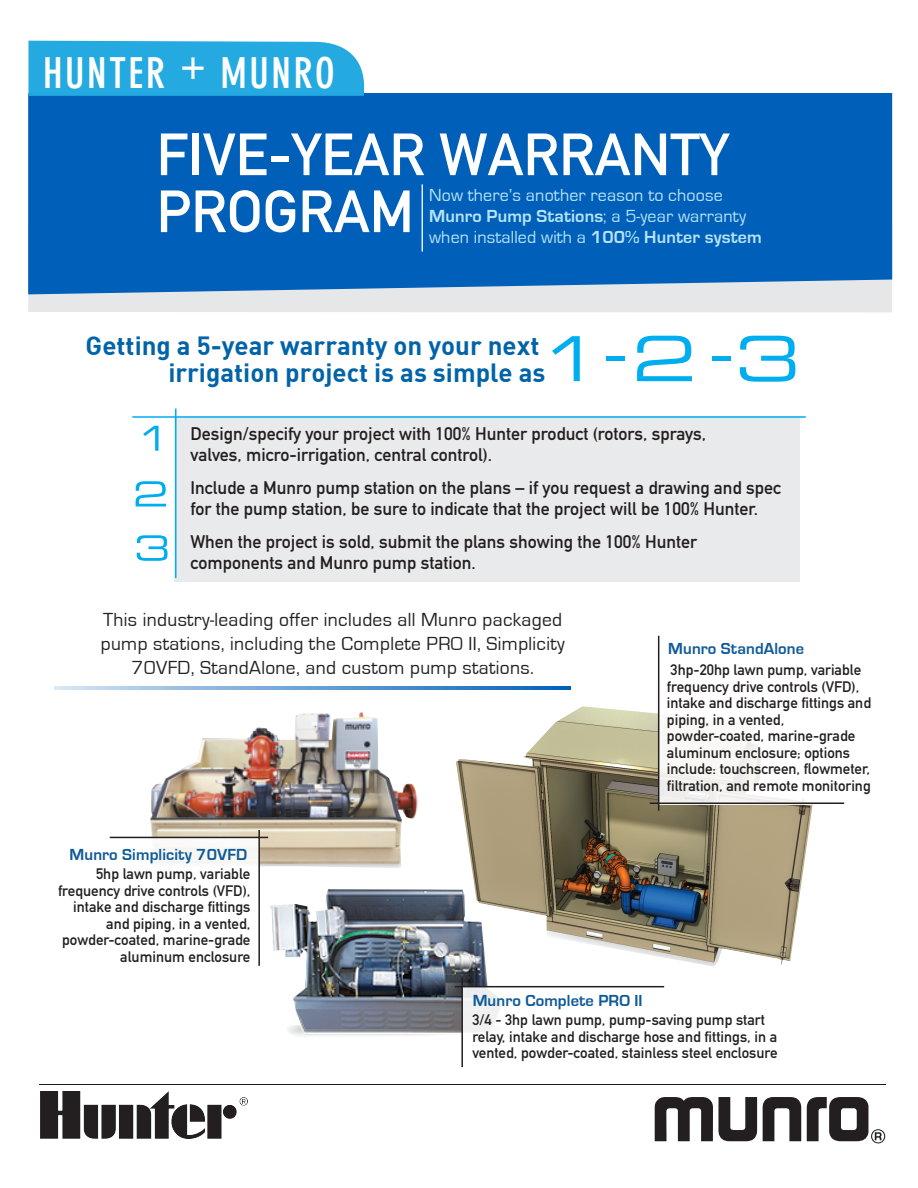
<style>
.page{position:relative;width:918px;height:1188px;background:#fff}
.page>*{position:absolute;margin:0;border:0;box-sizing:border-box;transform-origin:0 0}
.t1{font:58.5px/57px "DIN Mittelschrift LT Alternate";color:#fff}
.t2{font:700 condensed 42px "DIN Neuzeit Grotesk LT";letter-spacing:.06em;color:#fff}
.t3{font:25.8px/27px "DIN Bold";color:#0163a8;text-align:right}
.t4{font:19.5px/24px "Eurostile";letter-spacing:.02em;color:#231f20;text-align:center}
.t5{font:700 18px/21px "DIN Alternate";color:#231f20}
.t6{font:18px/21px "Eurostile";letter-spacing:.01em;color:#b6e4f9}
.t7{font:700 16.5px "Eurostile";letter-spacing:.01em;color:#0f5a98}
.t8{font:700 15px/16.5px "DIN Alternate";color:#231f20}
.s1{font-weight:700}
</style>
<div class="page">
<div style="left:174px;top:417px;width:626px;height:165px;background:#e9eaeb"></div>
<div style="left:28px;top:294px;width:864px;height:18px;background:#e6e7e9"></div>
<div style="left:28px;top:93px;width:864px;height:201px;background:#005fb9"></div>
<hr style="left:39px;top:1084px;width:847px;height:1px;background:#161b1b">
<svg style="left:655px;top:1097px;width:102px;height:44px"></svg>
<svg style="left:763px;top:1097px;width:38px;height:44px"></svg>
<div style="left:28px;top:41px;width:336px;height:55px;background:#24aae1"></div>
<svg style="left:552px;top:336px;width:28px;height:45px"></svg>
<div style="left:606px;top:356px;width:19px;height:5px;background:#00aeef"></div>
<svg style="left:637px;top:336px;width:55px;height:45px"></svg>
<div style="left:712px;top:356px;width:19px;height:5px;background:#00aeef"></div>
<svg style="left:740px;top:336px;width:55px;height:46px"></svg>
<img style="left:148px;top:712px;width:270px;height:156px">
<img style="left:456px;top:706px;width:357px;height:261px">
<img style="left:270px;top:889px;width:243px;height:147px">
<div style="left:3px;top:838px;width:256px;height:111px;background:#fff"></div>
<div style="left:462px;top:987px;width:272px;height:74px;background:#fff"></div>
<div style="left:658px;top:678px;width:213px;height:127px;background:#fff"></div>
<img style="left:40px;top:1092px;width:208px;height:47px">
<hr style="left:422px;top:184px;width:1px;height:68px;background:#fff">
<svg style="left:143px;top:426px;width:16px;height:25px"></svg>
<svg style="left:136px;top:481px;width:30px;height:26px"></svg>
<svg style="left:137px;top:535px;width:31px;height:26px"></svg>
<hr style="left:258px;top:830px;width:2px;height:136px;background:#231f20">
<hr style="left:110px;top:837px;width:158px;height:1px;background:#231f20">
<hr style="left:455px;top:986px;width:209px;height:1px;background:#231f20">
<hr style="left:461px;top:978px;width:2px;height:89px;background:#231f20">
<hr style="left:658px;top:636px;width:1px;height:175px;background:#231f20">
<hr style="left:650px;top:803px;width:194px;height:1px;background:#231f20">
<svg style="left:807px;top:1097px;width:78px;height:46px"></svg>
<hr style="left:54px;top:686px;width:517px;height:3px;background:#005fb9">
<hr style="left:132px;top:416px;width:674px;height:2px;background:#00aeef">
<hr style="left:175px;top:409px;width:2px;height:169px;background:#00aeef">
<h2 class="t2" style="left:43px;top:48px;width:293px">HUNTER + MUNRO</h2>
<h1 class="t1" style="left:157px;top:126px;width:574px">FIVE-YEAR WARRANTY<br>PROGRAM</h1>
<p class="t6" style="left:429px;top:185px;width:334px">Now there’s another reason to choose<br><span class="s1">Munro Pump Stations</span>; a 5-year warranty when installed with a <span class="s1">100% Hunter system</span></p>
<h3 class="t3" style="left:86px;top:331px;width:461px">Getting a 5-year warranty on your next irrigation project is as simple as</h3>
<p class="t5" style="left:190px;top:422px;width:517px">Design/specify your project with 100% Hunter product (rotors, sprays, valves, micro-irrigation, central control).</p>
<p class="t5" style="left:190px;top:476px;width:592px">Include a Munro pump station on the plans – if you request a drawing and spec for the pump station, be sure to indicate that the project will be 100% Hunter.</p>
<p class="t5" style="left:190px;top:530px;width:508px">When the project is sold, submit the plans showing the 100% Hunter components and Munro pump station.</p>
<h3 class="t4" style="left:101px;top:608px;width:466px">This industry-leading offer includes all Munro packaged pump stations, including the Complete PRO II, Simplicity<br>70VFD, StandAlone, and custom pump stations.</h3>
<p class="t7" style="left:70px;top:846px;width:179px">Munro Simplicity 70VFD</p>
<p class="t8" style="left:58px;top:865px;width:194px;text-align:right">5hp lawn pump, variable frequency drive controls (VFD), intake and discharge fittings and piping, in a vented, powder-coated, marine-grade aluminum enclosure</p>
<p class="t7" style="left:473px;top:992px;width:171px">Munro Complete PRO II</p>
<p class="t7" style="left:668px;top:640px;width:137px">Munro StandAlone</p>
<p class="t8" style="left:667px;top:661px;width:206px">3hp-20hp lawn pump, variable frequency drive controls (VFD), intake and discharge fittings and piping, in a vented, powder-coated, marine-grade aluminum enclosure; options include: touchscreen, flowmeter, filtration, and remote monitoring</p>
<p class="t8" style="left:472px;top:1011px;width:307px">3/4 - 3hp lawn pump, pump-saving pump start relay, intake and discharge hose and fittings, in a vented, powder-coated, stainless steel enclosure</p>
</div>
